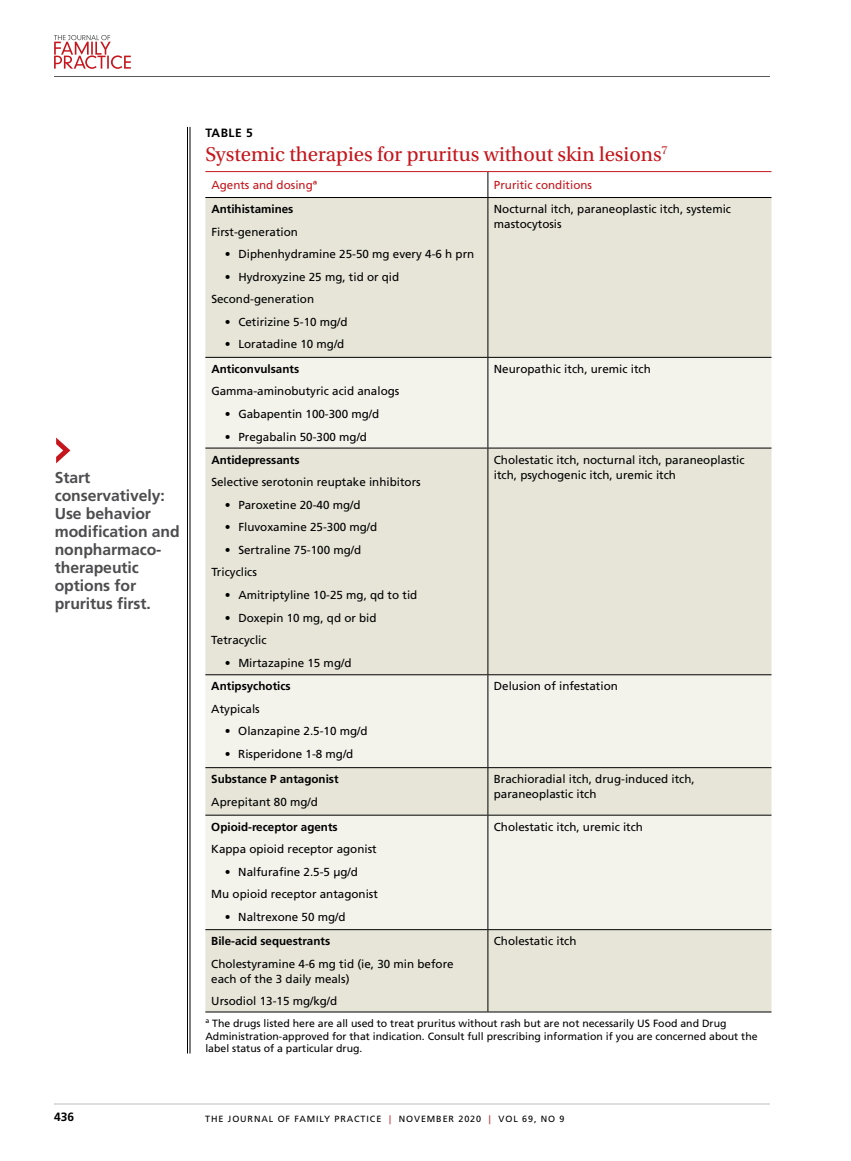
<style>
.page{position:relative;width:851px;height:1161px;background:#fff}
.page>*{position:absolute;margin:0;border:0;box-sizing:border-box;transform-origin:0 0}
.t1{font:21px "Utopia Std";color:#c4161c}
.t2{font:700 15.75px/18px "Frutiger LT Std";letter-spacing:-.005em;color:#4d4d4f}
.t3{font:700 12px "Frutiger LT Std";letter-spacing:.02em;color:#000}
.t4{font:11.7px/22.5px "Frutiger LT Std";color:#000}
.t5{font:700 11.7px "Frutiger LT Std";color:#000}
.t6{font:11.7px "Frutiger LT Std";color:#c4161c}
.t7{font:10.5px/12.8px "Frutiger LT Std";color:#000}
.t8{font:9px "Frutiger LT Std";letter-spacing:.1em;color:#000}
.s1{color:#c4161c}
</style>
<div class="page">
<svg style="left:54px;top:35px;width:77px;height:34px"></svg>
<hr style="left:54px;top:76px;width:716px;height:1px;background:#58595b">
<hr style="left:54px;top:1104px;width:716px;height:1px;background:#bcbec0">
<hr style="left:190px;top:127px;width:1px;height:927px;background:#000">
<hr style="left:187px;top:127px;width:1px;height:927px;background:#000">
<div style="left:205px;top:198px;width:566px;height:814px;background:#e7e5d8"></div>
<svg style="left:205px;top:358px;width:566px;height:571px;fill:#f3f2eb"></svg>
<svg style="left:487px;top:172px;width:1px;height:25px"></svg>
<hr style="left:205px;top:197px;width:283px;height:1px;background:#000">
<hr style="left:488px;top:197px;width:283px;height:1px;background:#000">
<hr style="left:487px;top:198px;width:1px;height:159px;background:#000">
<hr style="left:205px;top:357px;width:283px;height:1px;background:#000">
<hr style="left:488px;top:357px;width:283px;height:1px;background:#000">
<hr style="left:487px;top:358px;width:1px;height:90px;background:#000">
<hr style="left:205px;top:448px;width:283px;height:1px;background:#000">
<hr style="left:488px;top:448px;width:283px;height:1px;background:#000">
<hr style="left:487px;top:448px;width:1px;height:226px;background:#000">
<hr style="left:205px;top:674px;width:283px;height:1px;background:#000">
<hr style="left:488px;top:674px;width:283px;height:1px;background:#000">
<hr style="left:487px;top:675px;width:1px;height:92px;background:#000">
<hr style="left:205px;top:767px;width:283px;height:1px;background:#000">
<hr style="left:488px;top:767px;width:283px;height:1px;background:#000">
<hr style="left:487px;top:768px;width:1px;height:47px;background:#000">
<hr style="left:205px;top:815px;width:283px;height:1px;background:#000">
<hr style="left:488px;top:815px;width:283px;height:1px;background:#000">
<hr style="left:487px;top:816px;width:1px;height:113px;background:#000">
<hr style="left:205px;top:929px;width:283px;height:1px;background:#000">
<hr style="left:488px;top:929px;width:283px;height:1px;background:#000">
<hr style="left:487px;top:930px;width:1px;height:82px;background:#000">
<hr style="left:205px;top:1012px;width:283px;height:1px;background:#000">
<hr style="left:488px;top:1012px;width:283px;height:1px;background:#000">
<hr style="left:205px;top:171px;width:283px;height:1px;background:#c4161c">
<hr style="left:488px;top:171px;width:283px;height:1px;background:#c4161c">
<svg style="left:56px;top:438px;width:14px;height:25px"></svg>
<p class="t3" style="left:205px;top:126px;width:49px">TABLE 5</p>
<h1 class="t1" style="left:205px;top:143px;width:464px">Systemic therapies for pruritus without skin lesions<sup>7</sup></h1>
<p class="t6" style="left:211px;top:178px;width:107px">Agents and dosinga</p>
<p class="t6" style="left:494px;top:178px;width:100px">Pruritic conditions</p>
<p class="t5" style="left:211px;top:202px;width:84px">Antihistamines</p>
<p class="t4" style="left:211px;top:220px;width:88px">First-generation</p>
<p class="t4" style="left:225px;top:243px;width:251px">• Diphenhydramine 25-50 mg every 4-6 h prn</p>
<p class="t4" style="left:211px;top:265px;width:189px;text-indent:14px">• Hydroxyzine 25 mg, tid or qid<br>Second-generation</p>
<p class="t4" style="left:225px;top:311px;width:124px">• Cetirizine 5-10 mg/d</p>
<p class="t4" style="left:225px;top:333px;width:121px">• Loratadine 10 mg/d</p>
<p class="t4" style="left:494px;top:201px;width:239px;line-height:15px">Nocturnal itch, paraneoplastic itch, systemic mastocytosis</p>
<h2 class="t2" style="left:55px;top:468px;width:126px">Start conservatively:<br>Use behavior modification and nonpharmaco&shy;therapeutic options for pruritus first.</h2>
<p class="t5" style="left:211px;top:362px;width:89px">Anticonvulsants</p>
<p class="t4" style="left:211px;top:380px;width:189px">Gamma-aminobutyric acid analogs</p>
<p class="t4" style="left:225px;top:403px;width:156px">• Gabapentin 100-300 mg/d</p>
<p class="t4" style="left:225px;top:425px;width:144px">• Pregabalin 50-300 mg/d</p>
<p class="t5" style="left:211px;top:453px;width:90px">Antidepressants</p>
<p class="t4" style="left:211px;top:471px;width:211px">Selective serotonin reuptake inhibitors</p>
<p class="t4" style="left:225px;top:493px;width:137px">• Paroxetine 20-40 mg/d</p>
<p class="t4" style="left:225px;top:516px;width:154px">• Fluvoxamine 25-300 mg/d</p>
<p class="t4" style="left:211px;top:539px;width:151px;text-indent:14px">• Sertraline 75-100 mg/d<br>Tricyclics</p>
<p class="t4" style="left:225px;top:584px;width:194px">• Amitriptyline 10-25 mg, qd to tid</p>
<p class="t4" style="left:211px;top:606px;width:167px;text-indent:14px">• Doxepin 10 mg, qd or bid<br>Tetracyclic</p>
<p class="t4" style="left:225px;top:651px;width:128px">• Mirtazapine 15 mg/d</p>
<p class="t5" style="left:211px;top:679px;width:81px">Antipsychotics</p>
<p class="t4" style="left:211px;top:698px;width:50px">Atypicals</p>
<p class="t4" style="left:225px;top:720px;width:144px">• Olanzapine 2.5-10 mg/d</p>
<p class="t4" style="left:225px;top:743px;width:130px">• Risperidone 1-8 mg/d</p>
<p class="t5" style="left:211px;top:772px;width:129px">Substance P antagonist</p>
<p class="t4" style="left:211px;top:791px;width:108px">Aprepitant 80 mg/d</p>
<p class="t5" style="left:211px;top:820px;width:128px">Opioid-receptor agents</p>
<p class="t4" style="left:211px;top:838px;width:167px">Kappa opioid receptor agonist</p>
<p class="t4" style="left:211px;top:861px;width:168px;text-align:center">• Nalfurafine 2.5-5 μg/d<br>Mu opioid receptor antagonist</p>
<p class="t4" style="left:225px;top:906px;width:122px">• Naltrexone 50 mg/d</p>
<p class="t5" style="left:211px;top:934px;width:120px">Bile-acid sequestrants</p>
<p class="t4" style="left:211px;top:956px;width:244px;line-height:15px">Cholestyramine 4-6 mg tid (ie, 30 min before each of the 3 daily meals)</p>
<p class="t4" style="left:211px;top:990px;width:127px">Ursodiol 13-15 mg/kg/d</p>
<p class="t4" style="left:494px;top:358px;width:158px">Neuropathic itch, uremic itch</p>
<p class="t4" style="left:494px;top:452px;width:252px;line-height:15px">Cholestatic itch, nocturnal itch, paraneoplastic itch, psychogenic itch, uremic itch</p>
<p class="t4" style="left:494px;top:675px;width:126px">Delusion of infestation</p>
<p class="t4" style="left:494px;top:772px;width:202px;line-height:15px">Brachioradial itch, drug-induced itch, paraneoplastic itch</p>
<p class="t4" style="left:494px;top:815px;width:151px">Cholestatic itch, uremic itch</p>
<p class="t4" style="left:494px;top:930px;width:84px">Cholestatic itch</p>
<p class="t7" style="left:205px;top:1017px;width:553px"><sup>a</sup> The drugs listed here are all used to treat pruritus without rash but are not necessarily US Food and Drug<br>Administration-approved for that indication. Consult full prescribing information if you are concerned about the label status of a particular drug.</p>
<p class="t3" style="left:54px;top:1110px;width:22px">436</p>
<p class="t8" style="left:205px;top:1113px;width:361px">THE JOURNAL OF FAMILY PRACTICE <span class="s1">|</span> NOVEMBER 2020 <span class="s1">|</span> VOL 69, NO 9</p>
</div>
